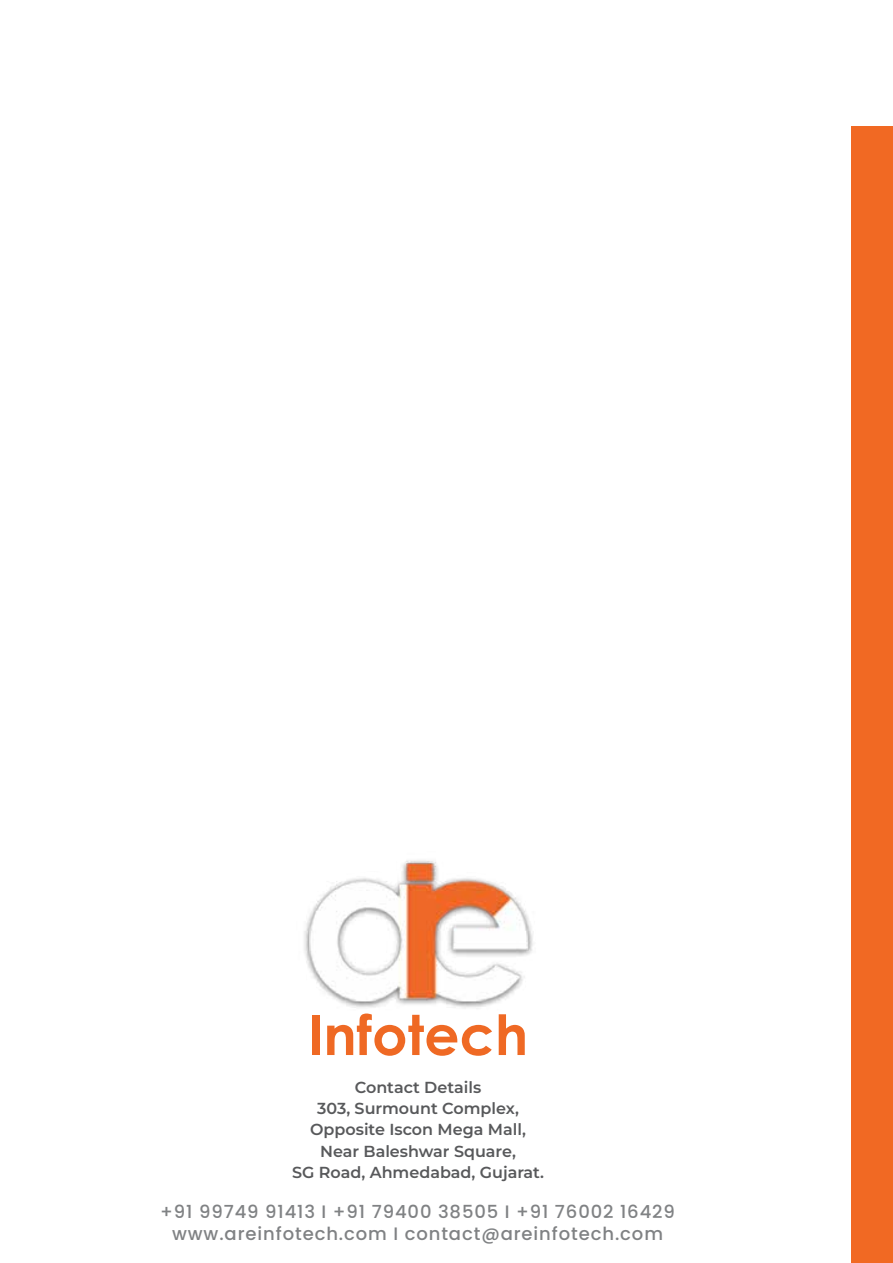
<style>
.page{position:relative;width:893px;height:1263px;background:#fff}
.page>*{position:absolute;margin:0;border:0;box-sizing:border-box;transform-origin:0 0}
.t1{font:700 55.35px "Century Gothic";color:#ef6924}
.t2{font:500 18px/21.6px "Poppins";letter-spacing:.05em;color:#808284;text-align:center}
.t3{font:600 15.9px/21px "Montserrat";color:#58595b;text-align:center}
</style>
<div class="page">
<img style="left:304px;top:860px;width:229px;height:148px">
<div style="left:851px;top:126px;width:42px;height:1137px;background:#f16923"></div>
<h1 class="t1" style="left:308px;top:993px;width:222px">Infotech</h1>
<p class="t3" style="left:292px;top:1077px;width:253px">Contact Details<br>303, Surmount Complex,<br>Opposite Iscon Mega Mall,<br>Near Baleshwar Square,<br>SG Road, Ahmedabad, Gujarat.</p>
<p class="t2" style="left:160px;top:1201px;width:516px">+91 99749 91413 I +91 79400 38505 I +91 76002 16429 www.areinfotech.com I contact@areinfotech.com</p>
</div>
